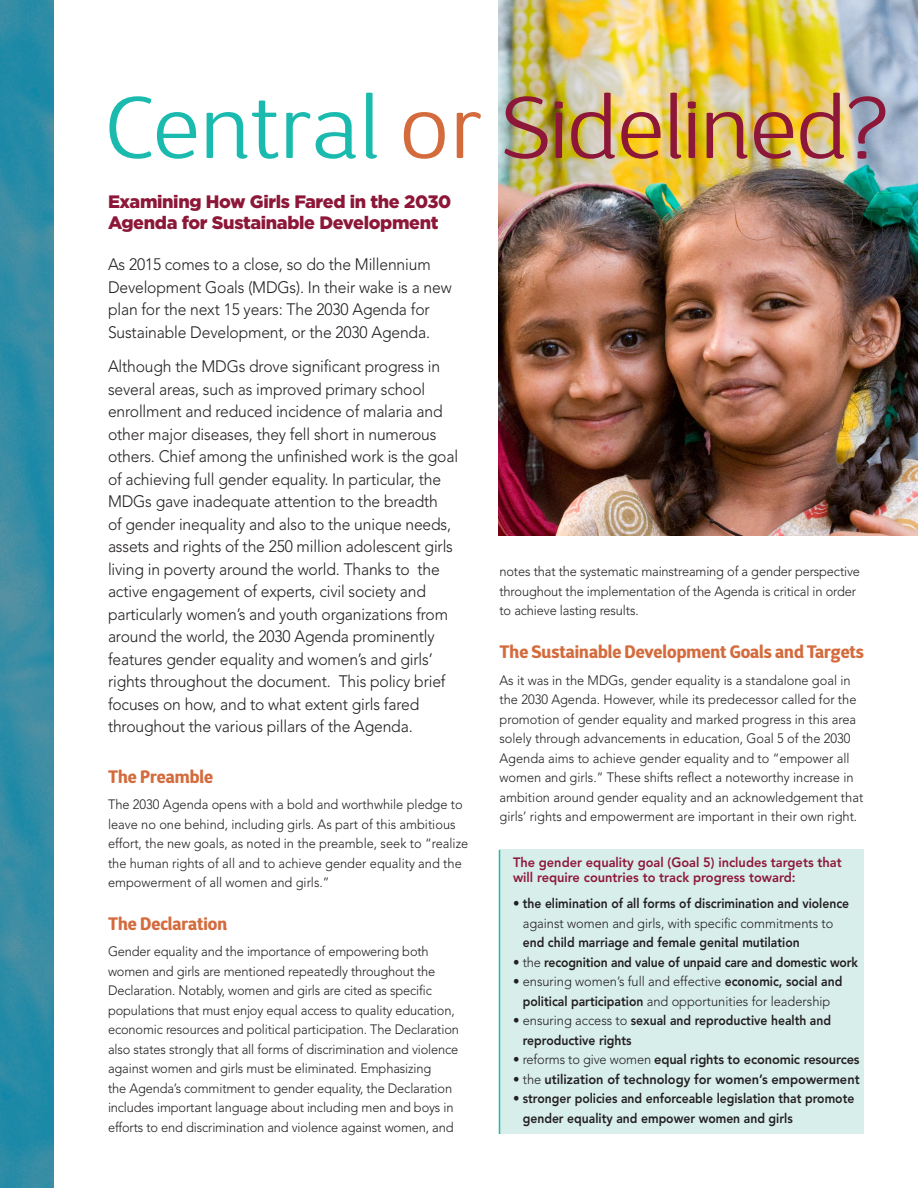
<style>
.page{position:relative;width:918px;height:1188px;background:#fff}
.page>*{position:absolute;margin:0;border:0;box-sizing:border-box;transform-origin:0 0}
.t1{font:300 87.45px "D Sari";color:#8d1738}
.head{font:900 18px/21px "Gotham";letter-spacing:-.02em;color:#8d1738}
.small_head{font:800 18px "D Sari";color:#d46b3d;scale:.95 1}
.head-2{font:800 18px "D Sari";color:#d46b3d;scale:.95 1}
.t2{font:300 16.5px/22.5px "Avenir";letter-spacing:-.01em;color:#231f20;scale:.95 1}
.t3{font:300 13.5px/19.5px "Avenir";letter-spacing:-.01em;color:#231f20;scale:.95 1}
.t4{font:800 13.5px/19.5px "Avenir";color:#231f20;scale:.9 1}
.t5{font:800 13.5px "Avenir";color:#231f20;scale:.95 1}
.t6{font:800 13.5px/15px "Avenir";color:#8d1738;scale:.95 1}
.s1{color:#1abbae}
.s2{color:#d46b3d}
.s3{font-weight:300}
.s4{font-weight:800}
</style>
<div class="page">
<img style="left:498px;top:0;width:420px;height:536px">
<img style="left:0;top:0;width:54px;height:1188px">
<div style="left:500px;top:850px;width:364px;height:284px;background:#d8eeeb"></div>
<hr style="left:499px;top:850px;width:1px;height:284px;background:#1abbae">
<p class="t1" style="left:105px;top:74px;width:784px"><span class="s1">Central</span> <span class="s2">or</span> Sidelined?</p>
<p class="head" style="left:108px;top:191px;width:345px">Examining How Girls Fared in the 2030<br>Agenda for Sustainable Development</p>
<p class="t2" style="left:108px;top:253px;width:363px">As 2015 comes to a close, so do the Millennium Development Goals (MDGs). In their wake is a new plan for the next 15 years: The 2030 Agenda for Sustainable Development, or the 2030 Agenda.</p>
<p class="t2" style="left:108px;top:355px;width:370px">Although the MDGs drove significant progress in several areas, such as improved primary school enrollment and reduced incidence of malaria and other major diseases, they fell short in numerous others. Chief among the unfinished work is the goal of achieving full gender equality. In particular, the MDGs gave inadequate attention to the breadth<br>of gender inequality and also to the unique needs, assets and rights of the 250 million adolescent girls living in poverty around the world. Thanks to the active engagement of experts, civil society and particularly women’s and youth organizations from around the world, the 2030 Agenda prominently features gender equality and women’s and girls’ rights throughout the document. This policy brief focuses on how, and to what extent girls fared throughout the various pillars of the Agenda.</p>
<p class="head-2" style="left:108px;top:765px;width:112px">The Preamble</p>
<p class="t3" style="left:108px;top:795px;width:381px">The 2030 Agenda opens with a bold and worthwhile pledge to leave no one behind, including girls. As part of this ambitious effort, the new goals, as noted in the preamble, seek to “realize the human rights of all and to achieve gender equality and the empowerment of all women and girls.”</p>
<p class="small_head" style="left:108px;top:912px;width:127px">The Declaration</p>
<p class="t3" style="left:108px;top:942px;width:371px">Gender equality and the importance of empowering both women and girls are mentioned repeatedly throughout the Declaration. Notably, women and girls are cited as specific populations that must enjoy equal access to quality education, economic resources and political participation. The Declaration also states strongly that all forms of discrimination and violence against women and girls must be eliminated. Emphasizing<br>the Agenda’s commitment to gender equality, the Declaration includes important language about including men and boys in efforts to end discrimination and violence against women, and</p>
<p class="t3" style="left:500px;top:562px;width:381px">notes that the systematic mainstreaming of a gender perspective throughout the implementation of the Agenda is critical in order to achieve lasting results.</p>
<p class="small_head" style="left:500px;top:640px;width:385px">The Sustainable Development Goals and Targets</p>
<p class="t3" style="left:500px;top:670px;width:384px">As it was in the MDGs, gender equality is a standalone goal in the 2030 Agenda. However, while its predecessor called for the promotion of gender equality and marked progress in this area solely through advancements in education, Goal 5 of the 2030<br>Agenda aims to achieve gender equality and to “empower all women and girls.” These shifts reflect a noteworthy increase in ambition around gender equality and an acknowledgement that girls’ rights and empowerment are important in their own right.</p>
<p class="t6" style="left:513px;top:855px;width:348px">The gender equality goal (Goal 5) includes targets that will require countries to track progress toward:</p>
<p class="t4" style="left:523px;top:894px;width:364px;text-indent:-10px"><span class="s3">•</span> the elimination of all forms of discrimination and violence <span class="s3">against women and girls, with specific commitments to </span>end child marriage and female genital mutilation</p>
<p class="t4" style="left:513px;top:952px;width:385px"><span class="s3">• the</span> recognition and value of unpaid care and domestic work</p>
<p class="t3" style="left:513px;top:972px;width:348px;text-align:center">• ensuring women’s full and effective <span class="s4">economic, social and political participation</span> and opportunities for leadership</p>
<p class="t4" style="left:523px;top:1011px;width:344px;text-indent:-10px"><span class="s3">• ensuring access to</span> sexual and reproductive health and reproductive rights</p>
<p class="t5" style="left:513px;top:1052px;width:366px"><span class="s3">• reforms to give women</span> equal rights to economic resources</p>
<p class="t5" style="left:513px;top:1071px;width:366px"><span class="s3">• the</span> utilization of technology for women’s empowerment</p>
<p class="t4" style="left:523px;top:1089px;width:370px;text-indent:-10px"><span class="s3">•</span> stronger policies and enforceable legislation that promote gender equality and empower women and girls</p>
</div>
